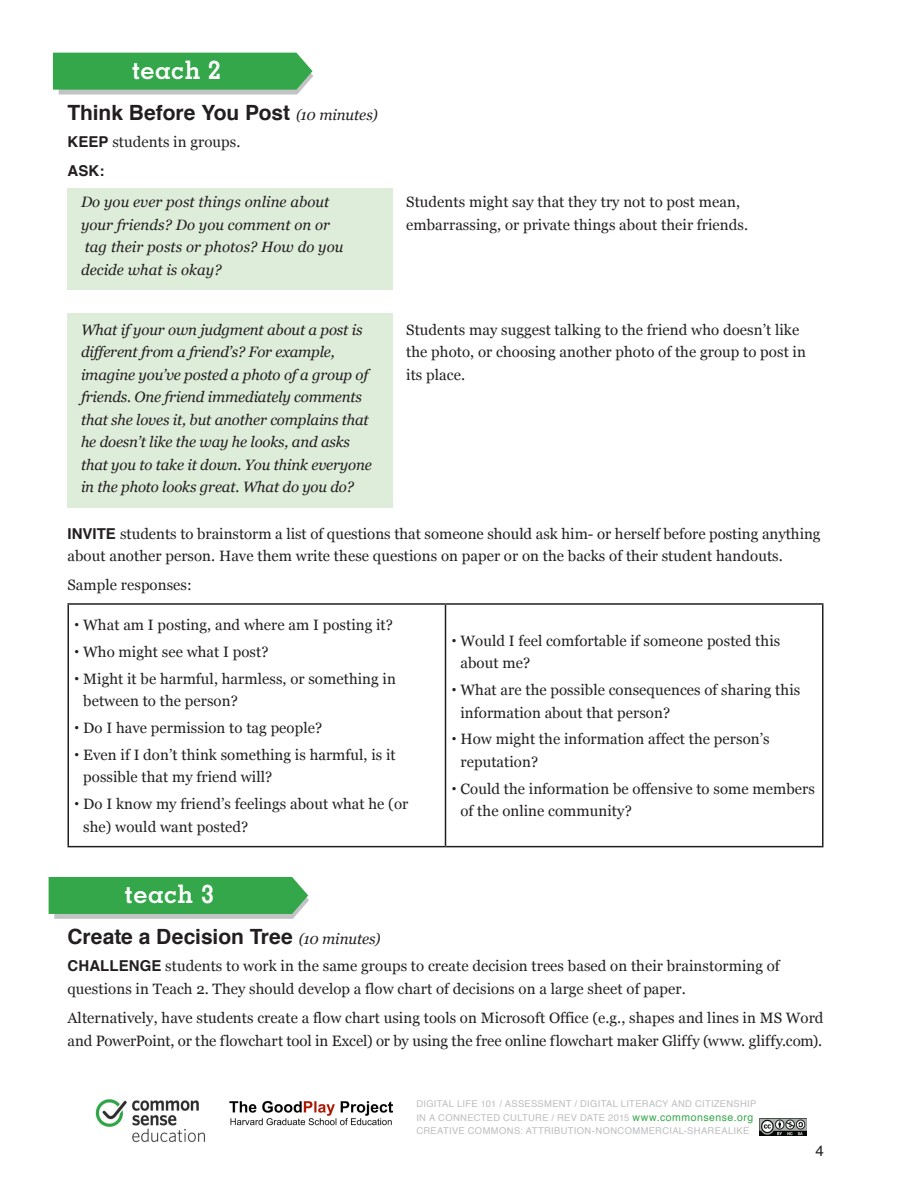
<style>
.page{position:relative;width:918px;height:1188px;background:#fff}
.page>*{position:absolute;margin:0;border:0;box-sizing:border-box;transform-origin:0 0}
.Header_-_Reg{font:700 25.5px "Memphis";letter-spacing:.02em;color:#fff}
.Header_-_Reg-2{font:700 21px "Helvetica";letter-spacing:-.005em;color:#231f20}
.Text{font:15px/22.5px "Georgia";letter-spacing:.005em;color:#231f20}
.NEW___Bulleted_Quest{font:italic 15px/22.5px "Georgia";letter-spacing:-.01em;color:#231f20}
.Text-2{font:700 15px "Helvetica";color:#231f20}
.t1{font:15px "Helvetica";color:#231f20}
.t2{font:9.3px/13.5px "Helvetica";letter-spacing:.035em;color:#bcbdc0}
.s1{font-family:"Georgia";font-weight:400;font-style:italic;font-size:15px}
.s2{font-family:"Helvetica";font-weight:700}
.s3{font-size:10.5px;color:#33a749}
</style>
<div class="page">
<img style="left:230px;top:1100px;width:162px;height:26px">
<img style="left:760px;top:1119px;width:47px;height:16px">
<img style="left:95px;top:1099px;width:110px;height:44px">
<svg style="left:53px;top:53px;width:260px;height:42px;background:#4bad5e"></svg>
<svg style="left:49px;top:877px;width:260px;height:42px;background:#4aad5d"></svg>
<div style="left:68px;top:313px;width:325px;height:195px;background:#deecda"></div>
<div style="left:68px;top:188px;width:325px;height:101px;background:#deecda"></div>
<hr style="left:68px;top:603px;width:378px;height:2px;background:#231f20">
<hr style="left:68px;top:605px;width:1px;height:241px;background:#231f20">
<hr style="left:446px;top:603px;width:378px;height:2px;background:#231f20">
<hr style="left:445px;top:605px;width:1px;height:241px;background:#231f20">
<hr style="left:822px;top:605px;width:2px;height:241px;background:#231f20">
<hr style="left:68px;top:846px;width:378px;height:1px;background:#231f20">
<hr style="left:446px;top:846px;width:378px;height:1px;background:#231f20">
<p class="Header_-_Reg" style="left:132px;top:54px;width:91px">teach 2</p>
<p class="Header_-_Reg-2" style="left:68px;top:95px;width:312px">Think Before You Post <span class="s1">(10 minutes)</span></p>
<p class="Text" style="left:68px;top:130px;width:174px"><span class="s2">KEEP</span> students in groups.</p>
<p class="Text-2" style="left:68px;top:159px;width:38px">ASK:</p>
<p class="NEW___Bulleted_Quest" style="left:81px;top:190px;width:264px">Do you ever post things online about your friends? Do you comment on or tag their posts or photos? How do you decide what is okay?</p>
<p class="Text" style="left:406px;top:190px;width:343px">Students might say that they try not to post mean, embarrassing, or private things about their friends.</p>
<p class="NEW___Bulleted_Quest" style="left:81px;top:318px;width:292px">What if your own judgment about a post is different from a friend’s? For example, imagine you’ve posted a photo of a group of friends. One friend immediately comments that she loves it, but another complains that he doesn’t like the way he looks, and asks that you to take it down. You think everyone in the photo looks great. What do you do?</p>
<p class="Text" style="left:406px;top:318px;width:401px">Students may suggest talking to the friend who doesn’t like the photo, or choosing another photo of the group to post in its place.</p>
<p class="Text" style="left:68px;top:522px;width:755px"><span class="s2">INVITE</span> students to brainstorm a list of questions that someone should ask him- or herself before posting anything about another person. Have them write these questions on paper or on the backs of their student handouts.</p>
<p class="Text" style="left:68px;top:573px;width:126px">Sample responses:</p>
<p class="Text" style="left:74px;top:613px;width:320px"><span class="s2">•</span> What am I posting, and where am I posting it?</p>
<p class="Text" style="left:74px;top:640px;width:196px"><span class="s2">•</span> Who might see what I post?</p>
<p class="Text" style="left:83px;top:667px;width:314px;text-indent:-9px"><span class="s2">•</span> Might it be harmful, harmless, or something in between to the person?</p>
<p class="Text" style="left:74px;top:716px;width:250px"><span class="s2">•</span> Do I have permission to tag people?</p>
<p class="Text" style="left:83px;top:743px;width:314px;text-indent:-9px"><span class="s2">•</span> Even if I don’t think something is harmful, is it possible that my friend will?</p>
<p class="Text" style="left:83px;top:792px;width:327px;text-indent:-9px"><span class="s2">•</span> Do I know my friend’s feelings about what he (or she) would want posted?</p>
<p class="Text" style="left:460px;top:629px;width:321px;text-indent:-9px"><span class="s2">•</span> Would I feel comfortable if someone posted this about me?</p>
<p class="Text" style="left:460px;top:678px;width:341px;text-indent:-9px"><span class="s2">•</span> What are the possible consequences of sharing this information about that person?</p>
<p class="Text" style="left:460px;top:727px;width:311px;text-indent:-9px"><span class="s2">•</span> How might the information affect the person’s reputation?</p>
<p class="Text" style="left:460px;top:777px;width:356px;text-indent:-9px"><span class="s2">•</span> Could the information be offensive to some members of the online community?</p>
<p class="Header_-_Reg" style="left:125px;top:878px;width:91px">teach 3</p>
<p class="Header_-_Reg-2" style="left:68px;top:920px;width:314px">Create a Decision Tree <span class="s1">(10 minutes)</span></p>
<p class="Text" style="left:68px;top:954px;width:714px"><span class="s2">CHALLENGE</span> students to work in the same groups to create decision trees based on their brainstorming of questions in Teach 2. They should develop a flow chart of decisions on a large sheet of paper.</p>
<p class="Text" style="left:68px;top:1006px;width:758px">Alternatively, have students create a flow chart using tools on Microsoft Office (e.g., shapes and lines in MS Word and PowerPoint, or the flowchart tool in Excel) or by using the free online flowchart maker Gliffy (www. gliffy.com).</p>
<p class="t2" style="left:416px;top:1098px;width:342px">DIGITAL LIFE 101 / ASSESSMENT / DIGITAL LITERACY AND CITIZENSHIP<br>IN A CONNECTED CULTURE / REV DATE 2015 <span class="s3">www.commonsense.org<br></span>CREATIVE COMMONS: ATTRIBUTION-NONCOMMERCIAL-SHAREALIKE</p>
<p class="t1" style="left:815px;top:1139px;width:10px">4</p>
</div>
